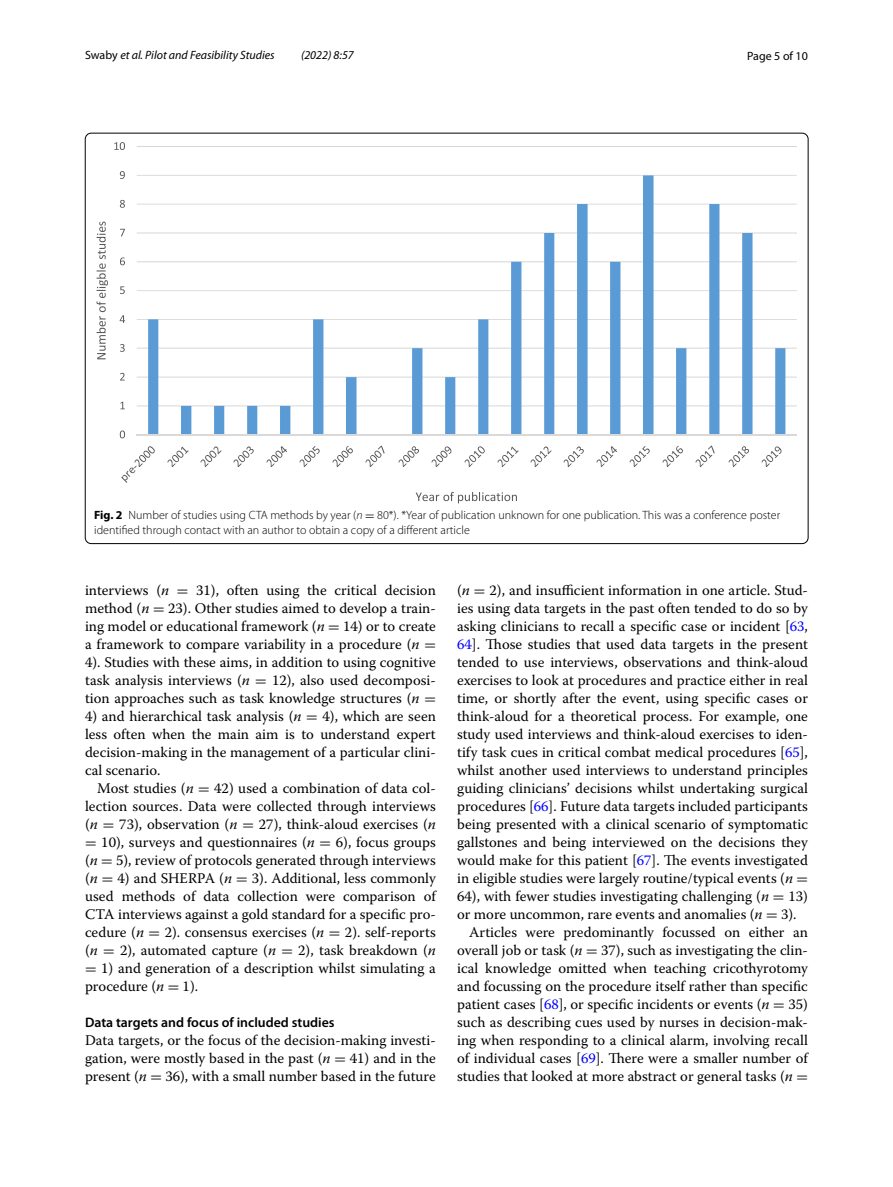
<style>
.page{position:relative;width:893px;height:1187px;background:#fff}
.page>*{position:absolute;margin:0;border:0;box-sizing:border-box;transform-origin:0 0}
.t1{font:14.7px/18px "Warnock Pro";color:#000;text-align:justify}
.t2{font:600 13.8px "Myriad Pro";color:#000}
.t3{font:300 12px/15px "Myriad Pro";color:#000}
.t4{font:italic 12px "Myriad Pro";color:#000}
.t5{font:12px "Myriad Pro";color:#000}
.s1{font-style:normal}
.s2{font-weight:700}
.s3{font-style:italic}
.s4{font-family:"MTSY";font-weight:400}
.s5{font-family:"MTSY"}
.s6{color:#00f}
</style>
<div class="page">
<hr style="left:137px;top:405px;width:660px;height:1px;background:#d9d9d9">
<hr style="left:137px;top:376px;width:660px;height:1px;background:#d9d9d9">
<hr style="left:137px;top:347px;width:660px;height:1px;background:#d9d9d9">
<hr style="left:137px;top:319px;width:660px;height:1px;background:#d9d9d9">
<hr style="left:137px;top:290px;width:660px;height:1px;background:#d9d9d9">
<hr style="left:137px;top:261px;width:660px;height:1px;background:#d9d9d9">
<hr style="left:137px;top:232px;width:660px;height:1px;background:#d9d9d9">
<hr style="left:137px;top:204px;width:660px;height:1px;background:#d9d9d9">
<hr style="left:137px;top:175px;width:660px;height:1px;background:#d9d9d9">
<hr style="left:137px;top:146px;width:660px;height:1px;background:#d9d9d9">
<svg style="left:148px;top:175px;width:637px;height:259px"></svg>
<hr style="left:137px;top:434px;width:660px;height:1px;background:#d9d9d9">
<svg style="left:120px;top:430px;width:5px;height:8px"></svg>
<svg style="left:120px;top:401px;width:5px;height:8px"></svg>
<svg style="left:120px;top:373px;width:5px;height:7px"></svg>
<svg style="left:120px;top:344px;width:5px;height:8px"></svg>
<svg style="left:120px;top:315px;width:5px;height:8px"></svg>
<svg style="left:120px;top:286px;width:5px;height:8px"></svg>
<svg style="left:120px;top:257px;width:5px;height:8px"></svg>
<svg style="left:120px;top:229px;width:5px;height:7px"></svg>
<svg style="left:120px;top:200px;width:5px;height:8px"></svg>
<svg style="left:120px;top:171px;width:5px;height:8px"></svg>
<svg style="left:114px;top:142px;width:11px;height:8px"></svg>
<svg style="left:121px;top:446px;width:34px;height:37px"></svg>
<svg style="left:167px;top:446px;width:22px;height:21px"></svg>
<svg style="left:200px;top:446px;width:22px;height:21px"></svg>
<svg style="left:234px;top:446px;width:20px;height:21px"></svg>
<svg style="left:266px;top:446px;width:21px;height:21px"></svg>
<svg style="left:299px;top:446px;width:21px;height:21px"></svg>
<svg style="left:333px;top:446px;width:20px;height:21px"></svg>
<svg style="left:365px;top:445px;width:20px;height:22px"></svg>
<svg style="left:398px;top:446px;width:21px;height:21px"></svg>
<svg style="left:432px;top:446px;width:19px;height:21px"></svg>
<svg style="left:464px;top:446px;width:21px;height:21px"></svg>
<svg style="left:497px;top:446px;width:22px;height:21px"></svg>
<svg style="left:531px;top:446px;width:20px;height:21px"></svg>
<svg style="left:564px;top:446px;width:20px;height:21px"></svg>
<svg style="left:596px;top:446px;width:21px;height:21px"></svg>
<svg style="left:630px;top:446px;width:20px;height:21px"></svg>
<svg style="left:663px;top:446px;width:20px;height:21px"></svg>
<svg style="left:695px;top:445px;width:20px;height:22px"></svg>
<svg style="left:729px;top:446px;width:20px;height:21px"></svg>
<svg style="left:762px;top:446px;width:19px;height:21px"></svg>
<svg style="left:96px;top:221px;width:12px;height:138px"></svg>
<svg style="left:416px;top:492px;width:101px;height:11px"></svg>
<p class="t4" style="left:85px;top:48px;width:191px"><span class="s1">Swaby</span> et al. Pilot and Feasibility Studies</p>
<p class="t4" style="left:301px;top:48px;width:54px">(2022) 8:57</p>
<p class="t5" style="left:747px;top:48px;width:62px">Page 5 of 10</p>
<p class="t3" style="left:94px;top:507px;width:687px"><span class="s2">Fig. 2</span> Number of studies using CTA methods by year (<span class="s3">n</span> <span class="s4">=</span> 80*). *Year of publication unknown for one publication. This was a conference poster identified through contact with an author to obtain a copy of a different article</p>
<p class="t1" style="left:85px;top:581px;width:352px">interviews (<span class="s3">n</span> <span class="s5">=</span> 31), often using the critical decision method (<span class="s3">n</span> <span class="s5">=</span> 23). Other studies aimed to develop a train&shy;ing model or educational framework (<span class="s3">n</span> <span class="s5">=</span> 14) or to create a framework to compare variability in a procedure (<span class="s3">n</span> <span class="s5">= </span>4). Studies with these aims, in addition to using cognitive task analysis interviews (<span class="s3">n</span> <span class="s5">=</span> 12), also used decomposi&shy;tion approaches such as task knowledge structures (<span class="s3">n</span> <span class="s5">=</span></p>
<p class="t1" style="left:85px;top:707px;width:352px">4) and hierarchical task analysis (<span class="s3">n</span> <span class="s5">=</span> 4), which are seen less often when the main aim is to understand expert decision-making in the management of a particular clini&shy;cal scenario.</p>
<p class="t1" style="left:85px;top:779px;width:352px;text-indent:12px">Most studies (<span class="s3">n</span> <span class="s5">=</span> 42) used a combination of data col&shy;lection sources. Data were collected through interviews (<span class="s3">n</span> <span class="s5">=</span> 73), observation (<span class="s3">n</span> <span class="s5">=</span> 27), think-aloud exercises (<span class="s3">n </span><span class="s5">=</span> 10), surveys and questionnaires (<span class="s3">n</span> <span class="s5">=</span> 6), focus groups (<span class="s3">n</span> <span class="s5">=</span> 5), review of protocols generated through interviews (<span class="s3">n</span> <span class="s5">=</span> 4) and SHERPA (<span class="s3">n</span> <span class="s5">=</span> 3). Additional, less commonly used methods of data collection were comparison of CTA interviews against a gold standard for a specific pro&shy;cedure (<span class="s3">n</span> <span class="s5">=</span> 2). consensus exercises (<span class="s3">n</span> <span class="s5">=</span> 2). self-reports (<span class="s3">n</span> <span class="s5">=</span> 2), automated capture (<span class="s3">n</span> <span class="s5">=</span> 2), task breakdown (<span class="s3">n </span><span class="s5">=</span> 1) and generation of a description whilst simulating a procedure (<span class="s3">n</span> <span class="s5">=</span> 1).</p>
<p class="t2" style="left:85px;top:1013px;width:251px">Data targets and focus of included studies</p>
<p class="t1" style="left:85px;top:1031px;width:352px">Data targets, or the focus of the decision-making investi&shy;gation, were mostly based in the past (<span class="s3">n</span> <span class="s5">=</span> 41) and in the present (<span class="s3">n</span> <span class="s5">=</span> 36), with a small number based in the future</p>
<p class="t1" style="left:457px;top:581px;width:352px">(<span class="s3">n</span> <span class="s5">=</span> 2), and insufficient information in one article. Stud-</p>
<p class="t1" style="left:457px;top:599px;width:352px">ies using data targets in the past often tended to do so by</p>
<p class="t1" style="left:457px;top:617px;width:352px">asking clinicians to recall a specific case or incident [<span class="s6">63</span>,</p>
<p class="t1" style="left:457px;top:635px;width:352px"><span class="s6">64</span>]. Those studies that used data targets in the present</p>
<p class="t1" style="left:457px;top:653px;width:352px">tended to use interviews, observations and think-aloud</p>
<p class="t1" style="left:457px;top:671px;width:352px">exercises to look at procedures and practice either in real</p>
<p class="t1" style="left:457px;top:689px;width:352px">time, or shortly after the event, using specific cases or</p>
<p class="t1" style="left:457px;top:707px;width:352px">think-aloud for a theoretical process. For example, one</p>
<p class="t1" style="left:457px;top:725px;width:352px">study used interviews and think-aloud exercises to iden-</p>
<p class="t1" style="left:457px;top:743px;width:352px">tify task cues in critical combat medical procedures [<span class="s6">65</span>],</p>
<p class="t1" style="left:457px;top:761px;width:352px">whilst another used interviews to understand principles</p>
<p class="t1" style="left:457px;top:779px;width:352px">guiding clinicians’ decisions whilst undertaking surgical</p>
<p class="t1" style="left:457px;top:797px;width:352px">procedures [<span class="s6">66</span>]. Future data targets included participants</p>
<p class="t1" style="left:457px;top:815px;width:352px">being presented with a clinical scenario of symptomatic</p>
<p class="t1" style="left:457px;top:833px;width:352px">gallstones and being interviewed on the decisions they</p>
<p class="t1" style="left:457px;top:851px;width:352px">would make for this patient [<span class="s6">67</span>]. The events investigated</p>
<p class="t1" style="left:457px;top:869px;width:352px">in eligible studies were largely routine/typical events (<span class="s3">n</span> <span class="s5">=</span></p>
<p class="t1" style="left:457px;top:886px;width:352px">64), with fewer studies investigating challenging (<span class="s3">n</span> <span class="s5">=</span> 13)</p>
<p class="t1" style="left:457px;top:904px;width:341px">or more uncommon, rare events and anomalies (<span class="s3">n</span> <span class="s5">=</span> 3).</p>
<p class="t1" style="left:469px;top:922px;width:340px">Articles were predominantly focussed on either an</p>
<p class="t1" style="left:457px;top:940px;width:352px">overall job or task (<span class="s3">n</span> <span class="s5">=</span> 37), such as investigating the clin-</p>
<p class="t1" style="left:457px;top:959px;width:352px">ical knowledge omitted when teaching cricothyrotomy</p>
<p class="t1" style="left:457px;top:977px;width:352px">and focussing on the procedure itself rather than specific</p>
<p class="t1" style="left:457px;top:995px;width:352px">patient cases [<span class="s6">68</span>], or specific incidents or events (<span class="s3">n</span> <span class="s5">=</span> 35)</p>
<p class="t1" style="left:457px;top:1013px;width:352px">such as describing cues used by nurses in decision-mak-</p>
<p class="t1" style="left:457px;top:1031px;width:352px">ing when responding to a clinical alarm, involving recall</p>
<p class="t1" style="left:457px;top:1049px;width:352px">of individual cases [<span class="s6">69</span>]. There were a smaller number of</p>
<p class="t1" style="left:457px;top:1067px;width:352px">studies that looked at more abstract or general tasks (<span class="s3">n</span> <span class="s5">=</span></p>
</div>
